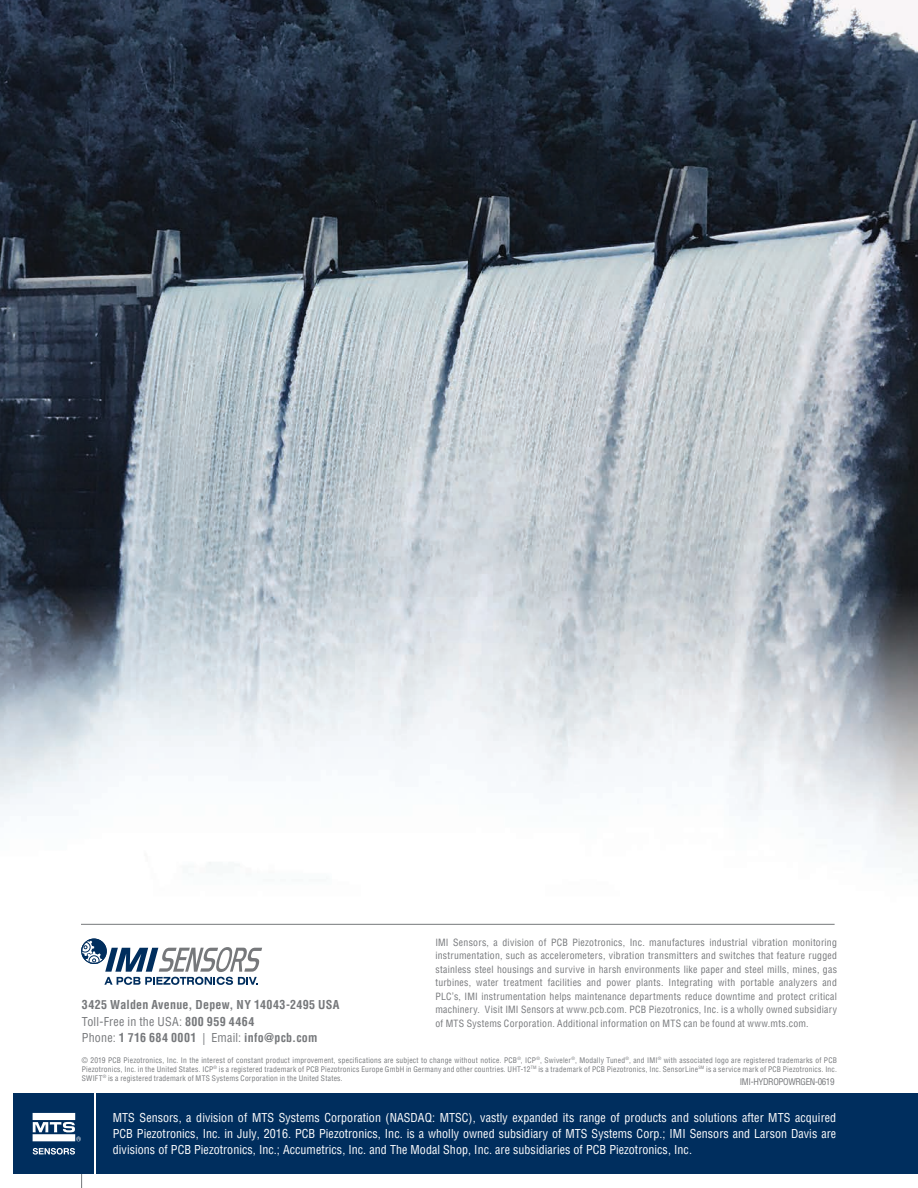
<style>
.page{position:relative;width:918px;height:1188px;background:#fff}
.page>*{position:absolute;margin:0;border:0;box-sizing:border-box;transform-origin:0 0}
.t1{font:condensed 12px/16px "Helvetica LT Pro";letter-spacing:.005em;color:#fff;text-align:justify}
.t2{font:700 condensed 12px/16.5px "Helvetica LT Pro";letter-spacing:.025em;color:#76787b}
.t3{font:condensed 9.75px/13.5px "Helvetica LT Pro";letter-spacing:.03em;color:#76787b;text-align:justify}
.t4{font:condensed 9px "Helvetica LT Pro";letter-spacing:-.04em;color:#76787b}
.t5{font:condensed 7.5px/9px "Helvetica LT Pro";letter-spacing:.03em;color:#76787b;text-align:justify}
.s1{font-weight:400}
</style>
<div class="page">
<img style="left:0;top:0;width:918px;height:1188px">
<div style="left:96px;top:1094px;width:822px;height:80px;background:#002e5e"></div>
<div style="left:13px;top:1094px;width:81px;height:80px;background:#002e5e"></div>
<svg style="left:33px;top:1113px;width:48px;height:28px"></svg>
<svg style="left:33px;top:1148px;width:42px;height:7px"></svg>
<div style="left:82px;top:939px;width:25px;height:25px;border:1px solid #002e5e;border-radius:50%"></div>
<div style="left:82px;top:939px;width:24px;height:25px;border:1px solid #002e5e;border-radius:50%"></div>
<svg style="left:82px;top:941px;width:180px;height:44px"></svg>
<hr style="left:81px;top:924px;width:754px;height:1px;background:#76787b">
<p class="t3" style="left:435px;top:935px;width:403px">IMI Sensors, a division of PCB Piezotronics, Inc. manufactures industrial vibration monitoring instrumentation, such as accelerometers, vibration transmitters and switches that feature rugged stainless steel housings and survive in harsh environments like paper and steel mills, mines, gas turbines, water treatment facilities and power plants. Integrating with portable analyzers and PLC’s, IMI instrumentation helps maintenance departments reduce downtime and protect critical machinery. Visit IMI Sensors at www.pcb.com. PCB Piezotronics, Inc. is a wholly owned subsidiary of MTS Systems Corporation. Additional information on MTS can be found at www.mts.com.</p>
<p class="t5" style="left:82px;top:1055px;width:757px">© 2019 PCB Piezotronics, Inc. In the interest of constant product improvement, specifications are subject to change without notice. PCB<sup>®</sup>, ICP<sup>®</sup>, Swiveler<sup>®</sup>, Modally Tuned<sup>®</sup>, and IMI<sup>®</sup> with associated logo are registered trademarks of PCB Piezotronics, Inc. in the United States. ICP<sup>®</sup> is a registered trademark of PCB Piezotronics Europe GmbH in Germany and other countries. UHT-12<sup>TM</sup> is a trademark of PCB Piezotronics, Inc. SensorLine<sup>SM</sup> is a service mark of PCB Piezotronics. Inc.<br>SWIFT<sup>®</sup> is a registered trademark of MTS Systems Corporation in the United States.</p>
<p class="t2" style="left:82px;top:996px;width:259px">3425 Walden Avenue, Depew, NY 14043-2495 USA<br><span class="s1">Toll-Free in the USA:</span> 800 959 4464<br><span class="s1">Phone:</span> 1 716 684 0001 <span class="s1">| Email:</span> info@pcb.com</p>
<p class="t4" style="left:740px;top:1076px;width:96px">IMI-HYDROPOWRGEN-0619</p>
<p class="t1" style="left:113px;top:1109px;width:725px">MTS Sensors, a division of MTS Systems Corporation (NASDAQ: MTSC), vastly expanded its range of products and solutions after MTS acquired PCB Piezotronics, Inc. in July, 2016. PCB Piezotronics, Inc. is a wholly owned subsidiary of MTS Systems Corp.; IMI Sensors and Larson Davis are divisions of PCB Piezotronics, Inc.; Accumetrics, Inc. and The Modal Shop, Inc. are subsidiaries of PCB Piezotronics, Inc.</p>
</div>
